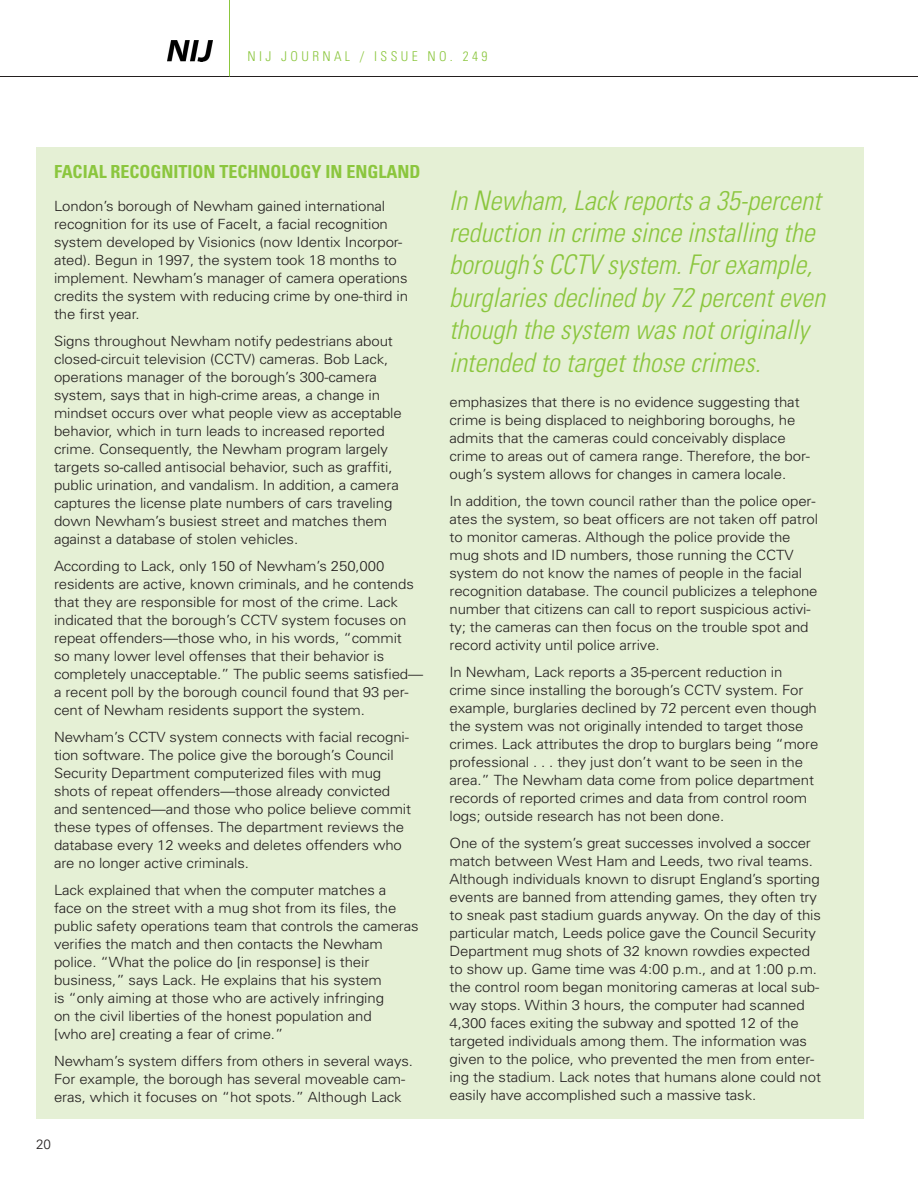
<style>
.page{position:relative;width:918px;height:1188px;background:#fff}
.page>*{position:absolute;margin:0;border:0;box-sizing:border-box;transform-origin:0 0}
.t1{font:italic 300 condensed 27px/32.4px "Univers";color:#8bc63e}
.t2{font:700 condensed 18px "Univers";color:#8bc63e}
.t3{font:300 14.1px/18px "Univers";letter-spacing:-.01em;color:#231f1f;scale:1.06 1}
.t4{font:300 condensed 13.5px "Univers";letter-spacing:.25em;color:#8bc63e}
.t5{font:300 13.5px "Univers";color:#231f1f}
</style>
<div class="page">
<hr style="left:0;top:76px;width:918px;height:1px;background:#231f1f">
<hr style="left:229px;top:0;width:1px;height:76px;background:#8bc63e">
<img style="left:167px;top:40px;width:45px;height:22px">
<div style="left:36px;top:147px;width:828px;height:971px;background:#e5f0d5"></div>
<p class="t4" style="left:247px;top:51px;width:241px">NIJ JOURNAL / ISSUE NO. 249</p>
<p class="t2" style="left:54px;top:165px;width:368px">FACIAL RECOGNITION TECHNOLOGY IN ENGLAND</p>
<p class="t3" style="left:54px;top:198px;width:336px">London’s borough of Newham gained international recognition for its use of FaceIt, a facial recognition system developed by Visionics (now Identix Incorpor&shy;ated). Begun in 1997, the system took 18 months to implement. Newham’s manager of camera operations credits the system with reducing crime by one-third in the first year.</p>
<p class="t3" style="left:54px;top:333px;width:330px">Signs throughout Newham notify pedestrians about closed-circuit television (CCTV) cameras. Bob Lack, operations manager of the borough’s 300-camera system, says that in high-crime areas, a change in mindset occurs over what people view as acceptable behavior, which in turn leads to increased reported crime. Consequently, the Newham program largely targets so-called antisocial behavior, such as graffiti, public urination, and vandalism. In addition, a camera captures the license plate numbers of cars traveling down Newham’s busiest street and matches them against a database of stolen vehicles.</p>
<p class="t3" style="left:54px;top:558px;width:350px">According to Lack, only 150 of Newham’s 250,000 residents are active, known criminals, and he contends that they are responsible for most of the crime. Lack indicated that the borough’s CCTV system focuses on repeat offenders—those who, in his words, “commit<br>so many lower level offenses that their behavior is completely unacceptable.” The public seems satisfied— a recent poll by the borough council found that 93 per&shy;cent of Newham residents support the system.</p>
<p class="t3" style="left:54px;top:729px;width:338px">Newham’s CCTV system connects with facial recogni&shy;tion software. The police give the borough’s Council Security Department computerized files with mug shots of repeat offenders—those already convicted and sentenced—and those who police believe commit these types of offenses. The department reviews the database every 12 weeks and deletes offenders who are no longer active criminals.</p>
<p class="t3" style="left:54px;top:882px;width:346px">Lack explained that when the computer matches a<br>face on the street with a mug shot from its files, the public safety operations team that controls the cameras verifies the match and then contacts the Newham police. “What the police do [in response] is their business,” says Lack. He explains that his system<br>is “only aiming at those who are actively infringing<br>on the civil liberties of the honest population and<br>[who are] creating a fear of crime.”</p>
<p class="t3" style="left:54px;top:1053px;width:340px">Newham’s system differs from others in several ways.<br>For example, the borough has several moveable cam&shy;eras, which it focuses on “hot spots.” Although Lack</p>
<p class="t5" style="left:36px;top:1140px;width:17px">20</p>
<h1 class="t1" style="left:449px;top:187px;width:378px">In Newham, Lack reports a 35-percent reduction in crime since installing the borough’s CCTV system. For example, burglaries declined by 72 percent even though the system was not originally intended to target those crimes.</h1>
<p class="t3" style="left:450px;top:395px;width:342px">emphasizes that there is no evidence suggesting that crime is being displaced to neighboring boroughs, he admits that the cameras could conceivably displace crime to areas out of camera range. Therefore, the bor&shy;ough’s system allows for changes in camera locale.</p>
<p class="t3" style="left:450px;top:494px;width:349px">In addition, the town council rather than the police oper&shy;ates the system, so beat officers are not taken off patrol to monitor cameras. Although the police provide the mug shots and ID numbers, those running the CCTV system do not know the names of people in the facial recognition database. The council publicizes a telephone number that citizens can call to report suspicious activi&shy;ty; the cameras can then focus on the trouble spot and record activity until police arrive.</p>
<p class="t3" style="left:450px;top:665px;width:349px">In Newham, Lack reports a 35-percent reduction in crime since installing the borough’s CCTV system. For example, burglaries declined by 72 percent even though the system was not originally intended to target those crimes. Lack attributes the drop to burglars being “more professional . . . they just don’t want to be seen in the area.” The Newham data come from police department records of reported crimes and data from control room logs; outside research has not been done.</p>
<p class="t3" style="left:450px;top:836px;width:352px">One of the system’s great successes involved a soccer match between West Ham and Leeds, two rival teams.<br>Although individuals known to disrupt England’s sporting events are banned from attending games, they often try to sneak past stadium guards anyway. On the day of this particular match, Leeds police gave the Council Security Department mug shots of 32 known rowdies expected to show up. Game time was 4:00 p.m., and at 1:00 p.m. the control room began monitoring cameras at local sub&shy;way stops. Within 3 hours, the computer had scanned 4,300 faces exiting the subway and spotted 12 of the targeted individuals among them. The information was given to the police, who prevented the men from enter&shy;ing the stadium. Lack notes that humans alone could not easily have accomplished such a massive task.</p>
</div>
